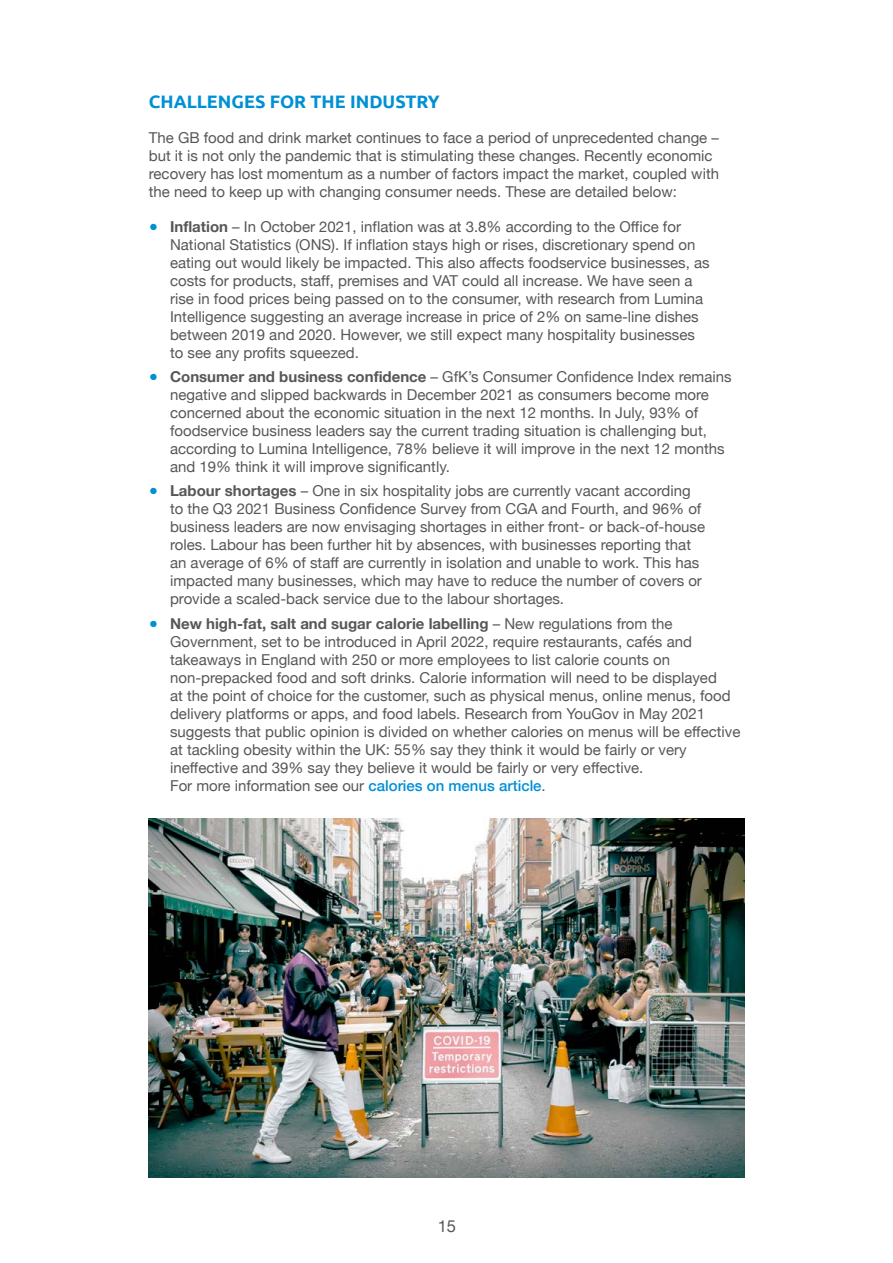
<style>
.page{position:relative;width:893px;height:1263px;background:#fff}
.page>*{position:absolute;margin:0;border:0;box-sizing:border-box;transform-origin:0 0}
.CI__SUBHEAD_A__ALL_C{font:700 18px "Ubuntu";color:#0090d4}
.t1{font:16.5px "Helvetica Neue";color:#575756}
.CI__MAIN_TEXT_REGULA{font:15px/18px "Helvetica Neue";color:#575756}
.s1{color:#0090d4}
.s2{font-weight:700}
.s3{font-weight:500;color:#0090d4}
</style>
<div class="page">
<img style="left:149px;top:819px;width:595px;height:359px">
<p class="CI__SUBHEAD_A__ALL_C" style="left:149px;top:90px;width:292px">CHALLENGES FOR THE INDUSTRY</p>
<p class="CI__MAIN_TEXT_REGULA" style="left:149px;top:129px;width:572px">The GB food and drink market continues to face a period of unprecedented change – but it is not only the pandemic that is stimulating these changes. Recently economic recovery has lost momentum as a number of factors impact the market, coupled with the need to keep up with changing consumer needs. These are detailed below:</p>
<p class="CI__MAIN_TEXT_REGULA" style="left:170px;top:218px;width:541px;text-indent:-21px"><span class="s1">●</span> <span class="s2">Inflation</span> – In October 2021, inflation was at 3.8% according to the Office for National Statistics (ONS). If inflation stays high or rises, discretionary spend on eating out would likely be impacted. This also affects foodservice businesses, as costs for products, staff, premises and VAT could all increase. We have seen a rise in food prices being passed on to the consumer, with research from Lumina Intelligence suggesting an average increase in price of 2% on same-line dishes between 2019 and 2020. However, we still expect many hospitality businesses to see any profits squeezed.</p>
<p class="CI__MAIN_TEXT_REGULA" style="left:170px;top:368px;width:563px;text-indent:-21px"><span class="s1">●</span> <span class="s2">Consumer and business confidence</span> – GfK’s Consumer Confidence Index remains negative and slipped backwards in December 2021 as consumers become more concerned about the economic situation in the next 12 months. In July, 93% of foodservice business leaders say the current trading situation is challenging but, according to Lumina Intelligence, 78% believe it will improve in the next 12 months and 19% think it will improve significantly.</p>
<p class="CI__MAIN_TEXT_REGULA" style="left:170px;top:483px;width:537px;text-indent:-21px"><span class="s1">●</span> <span class="s2">Labour shortages</span> – One in six hospitality jobs are currently vacant according to the Q3 2021 Business Confidence Survey from CGA and Fourth, and 96% of business leaders are now envisaging shortages in either front- or back-of-house roles. Labour has been further hit by absences, with businesses reporting that an average of 6% of staff are currently in isolation and unable to work. This has impacted many businesses, which may have to reduce the number of covers or provide a scaled-back service due to the labour shortages.</p>
<p class="CI__MAIN_TEXT_REGULA" style="left:170px;top:615px;width:572px;text-indent:-21px"><span class="s1">●</span> <span class="s2">New high-fat, salt and sugar calorie labelling</span> – New regulations from the Government, set to be introduced in April 2022, require restaurants, cafés and takeaways in England with 250 or more employees to list calorie counts on non-prepacked food and soft drinks. Calorie information will need to be displayed<br>at the point of choice for the customer, such as physical menus, online menus, food delivery platforms or apps, and food labels. Research from YouGov in May 2021 suggests that public opinion is divided on whether calories on menus will be effective at tackling obesity within the UK: 55% say they think it would be fairly or very ineffective and 39% say they believe it would be fairly or very effective.<br>For more information see our <span class="s3">calories on menus article</span>.</p>
<p class="t1" style="left:438px;top:1214px;width:20px">15</p>
</div>
